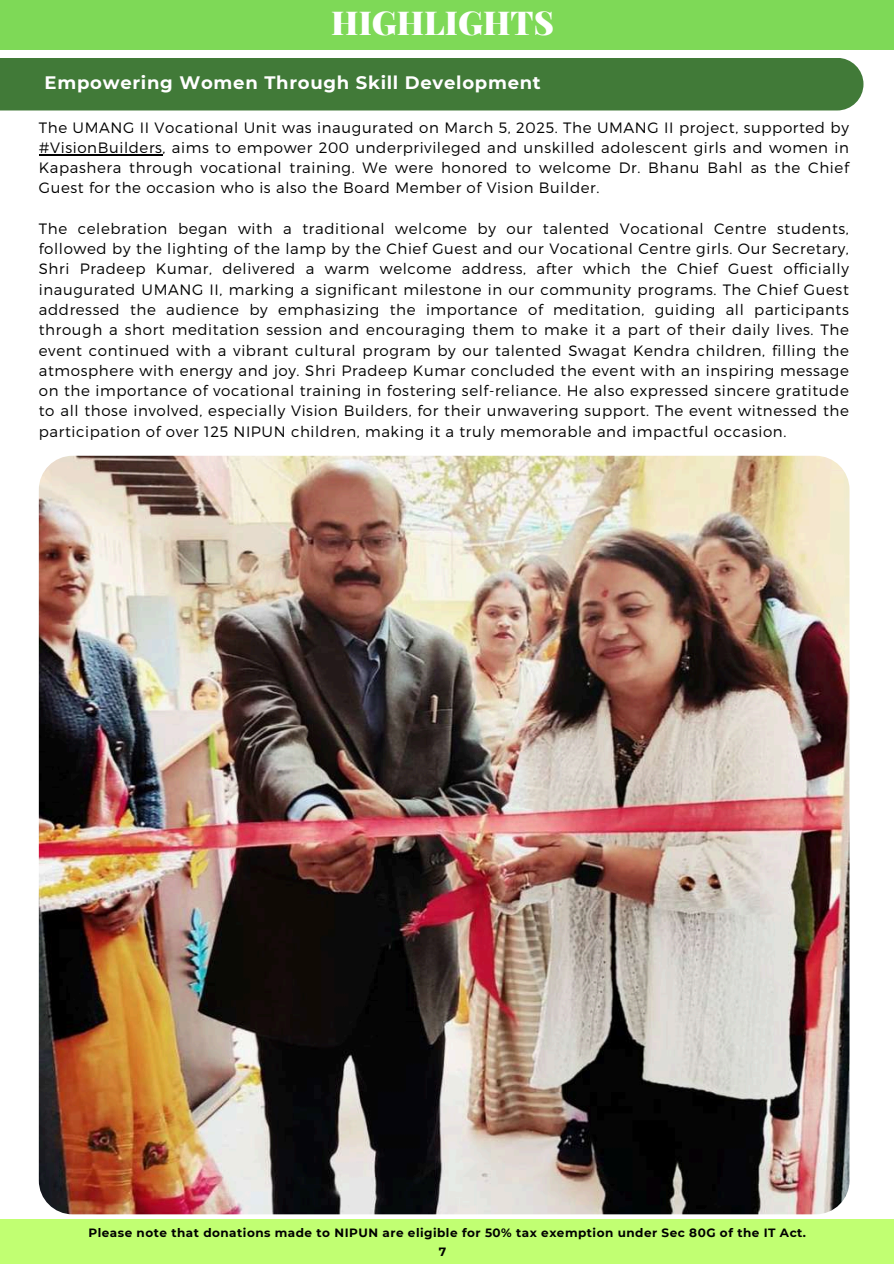
<style>
.page{position:relative;width:894px;height:1264px;background:#fff}
.page>*{position:absolute;margin:0;border:0;box-sizing:border-box;transform-origin:0 0}
.t1{font:900 33px "Playfair Display";color:#fff}
.t2{font:700 18px "Montserrat";letter-spacing:.04em;color:#fff}
.t3{font:300 15px/20.2px "Montserrat";letter-spacing:.04em;color:#000;text-align:justify}
.t4{font:700 12px "Montserrat";letter-spacing:.04em;color:#000}
</style>
<div class="page">
<div style="left:0;top:0;width:893px;height:50px;background:#7ed957"></div>
<div style="left:0;top:1218px;width:893px;height:45px;background:#c1ff72"></div>
<div style="left:0;top:58px;width:863px;height:52px;background:#417a38"></div>
<img style="left:39px;top:456px;width:810px;height:758px;border-radius:34px">
<hr style="left:39px;top:154px;width:123px;height:1px;background:#000">
<h1 class="t1" style="left:331px;top:0;width:224px">HIGHLIGHTS</h1>
<p class="t2" style="left:45px;top:71px;width:497px">Empowering Women Through Skill Development</p>
<p class="t3" style="left:39px;top:116px;width:811px">The UMANG II Vocational Unit was inaugurated on March 5, 2025. The UMANG II project, supported by #VisionBuilders, aims to empower 200 underprivileged and unskilled adolescent girls and women in Kapashera through vocational training. We were honored to welcome Dr. Bhanu Bahl as the Chief Guest for the occasion who is also the Board Member of Vision Builder.</p>
<p class="t3" style="left:39px;top:218px;width:811px">The celebration began with a traditional welcome by our talented Vocational Centre students, followed by the lighting of the lamp by the Chief Guest and our Vocational Centre girls. Our Secretary, Shri Pradeep Kumar, delivered a warm welcome address, after which the Chief Guest officially inaugurated UMANG II, marking a significant milestone in our community programs. The Chief Guest addressed the audience by emphasizing the importance of meditation, guiding all participants through a short meditation session and encouraging them to make it a part of their daily lives. The event continued with a vibrant cultural program by our talented Swagat Kendra children, filling the atmosphere with energy and joy. Shri Pradeep Kumar concluded the event with an inspiring message on the importance of vocational training in fostering self-reliance. He also expressed sincere gratitude to all those involved, especially Vision Builders, for their unwavering support. The event witnessed the participation of over 125 NIPUN children, making it a truly memorable and impactful occasion.</p>
<p class="t4" style="left:88px;top:1225px;width:719px">Please note that donations made to NIPUN are eligible for 50% tax exemption under Sec 80G of the IT Act.</p>
<p class="t4" style="left:439px;top:1244px;width:9px">7</p>
</div>
